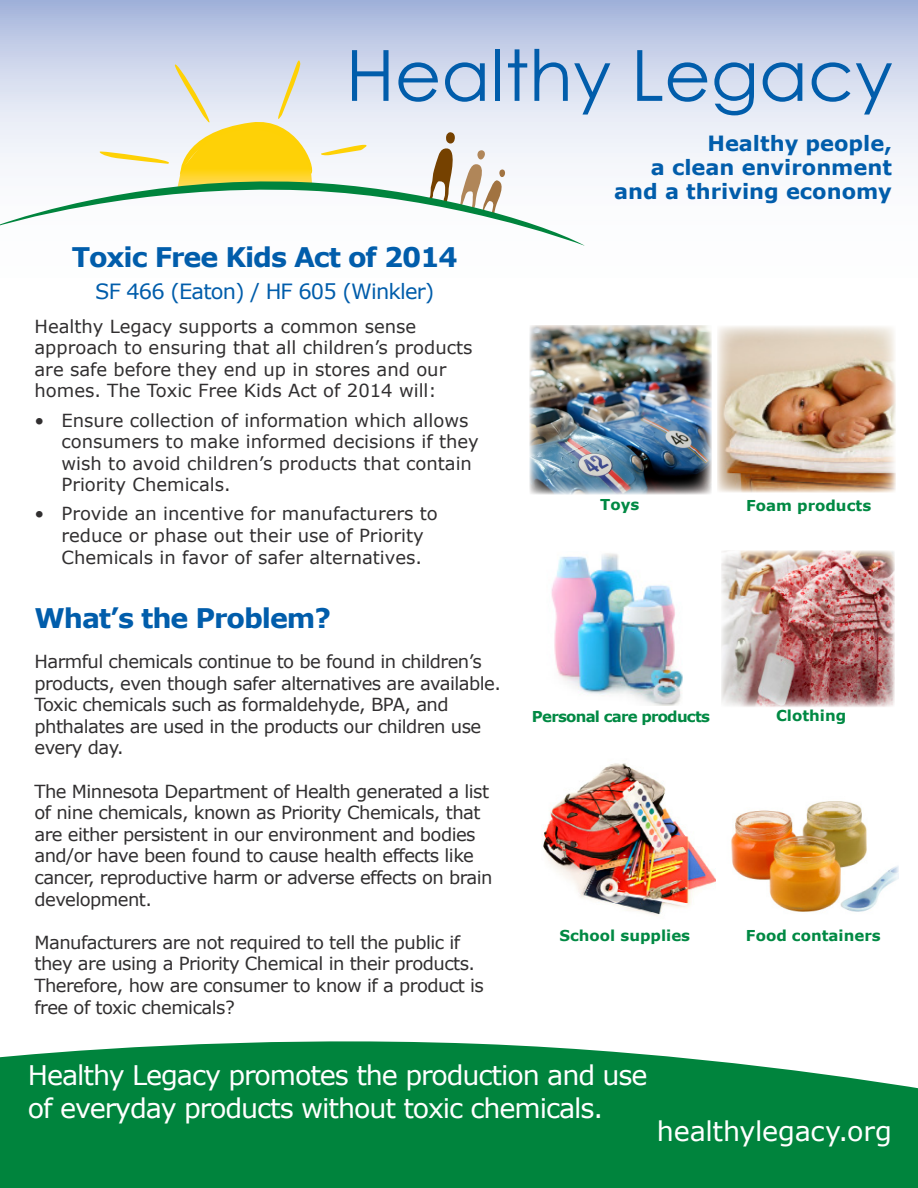
<style>
.page{position:relative;width:918px;height:1188px;background:#fff}
.page>*{position:absolute;margin:0;border:0;box-sizing:border-box;transform-origin:0 0}
.t1{font:27px/32.4px "Verdana";letter-spacing:-.04em;color:#fff}
.Heading_1{font:700 27px "Verdana";letter-spacing:-.04em;color:#015dab}
.t2{font:27px "Verdana";letter-spacing:-.01em;color:#fff}
.Heading_3{font:700 21px/24px "Verdana";color:#015dab;text-align:right}
.Heading_1-2{font:21px "Verdana";letter-spacing:-.04em;color:#015dab}
.t3{font:18px/21.6px "Verdana";letter-spacing:-.03em;color:#312f30}
.t4{font:18px/21.6px "Verdana";color:#312f30}
.t5{font:700 15px "Verdana";color:#008943}
.t6{font:700 15px "Verdana";letter-spacing:-.05em;color:#008943}
</style>
<div class="page">
<svg style="left:0;top:0;width:918px;height:429px"></svg>
<svg style="left:0;top:49px;width:610px;height:197px"></svg>
<svg style="left:637px;top:50px;width:25px;height:51px"></svg>
<svg style="left:668px;top:62px;width:39px;height:40px;background:#84acd4"></svg>
<svg style="left:714px;top:62px;width:40px;height:53px;background:#8ab0d6"></svg>
<svg style="left:763px;top:62px;width:39px;height:40px;background:#87aed5"></svg>
<svg style="left:812px;top:62px;width:38px;height:40px;background:#9ab9dc"></svg>
<svg style="left:856px;top:63px;width:36px;height:52px;background:#aac3e1"></svg>
<svg style="left:0;top:1041px;width:918px;height:147px;background:#148e4c"></svg>
<img style="left:530px;top:325px;width:181px;height:169px">
<img style="left:721px;top:551px;width:174px;height:156px">
<img style="left:551px;top:553px;width:132px;height:153px">
<img style="left:542px;top:763px;width:173px;height:153px">
<img style="left:717px;top:326px;width:179px;height:166px">
<img style="left:731px;top:801px;width:167px;height:111px">
<p class="Heading_1" style="left:72px;top:240px;width:387px">Toxic Free Kids Act of 2014</p>
<p class="Heading_1-2" style="left:95px;top:278px;width:341px">SF 466 (Eaton) / HF 605 (Winkler)</p>
<p class="t4" style="left:34px;top:315px;width:440px">Healthy Legacy supports a common sense approach to ensuring that all children’s products are safe before they end up in stores and our homes. The Toxic Free Kids Act of 2014 will:</p>
<p class="t4" style="left:62px;top:409px;width:419px;text-indent:-27px">• Ensure collection of information which allows consumers to make informed decisions if they wish to avoid children’s products that contain Priority Chemicals.</p>
<p class="t4" style="left:62px;top:503px;width:378px;text-indent:-27px">• Provide an incentive for manufacturers to reduce or phase out their use of Priority<br>Chemicals in favor of safer alternatives.</p>
<p class="Heading_1" style="left:34px;top:601px;width:298px">What’s the Problem?</p>
<p class="t3" style="left:34px;top:650px;width:468px">Harmful chemicals continue to be found in children’s products, even though safer alternatives are available.<br>Toxic chemicals such as formaldehyde, BPA, and phthalates are used in the products our children use every day.</p>
<p class="t3" style="left:34px;top:780px;width:460px">The Minnesota Department of Health generated a list of nine chemicals, known as Priority Chemicals, that are either persistent in our environment and bodies and/or have been found to cause health effects like cancer, reproductive harm or adverse effects on brain development.</p>
<p class="t3" style="left:34px;top:931px;width:451px">Manufacturers are not required to tell the public if they are using a Priority Chemical in their products.<br>Therefore, how are consumer to know if a product is free of toxic chemicals?</p>
<p class="Heading_3" style="left:614px;top:131px;width:279px">Healthy people,<br>a clean environment and a thriving economy</p>
<p class="t5" style="left:600px;top:495px;width:41px">Toys</p>
<p class="t5" style="left:746px;top:496px;width:127px">Foam products</p>
<p class="t6" style="left:532px;top:707px;width:180px">Personal care products</p>
<p class="t5" style="left:776px;top:706px;width:72px">Clothing</p>
<p class="t5" style="left:560px;top:926px;width:132px">School supplies</p>
<p class="t5" style="left:746px;top:926px;width:136px">Food containers</p>
<p class="t1" style="left:28px;top:1058px;width:621px">Healthy Legacy promotes the production and use of everyday products without toxic chemicals.</p>
<p class="t2" style="left:657px;top:1114px;width:237px">healthylegacy.org</p>
</div>
